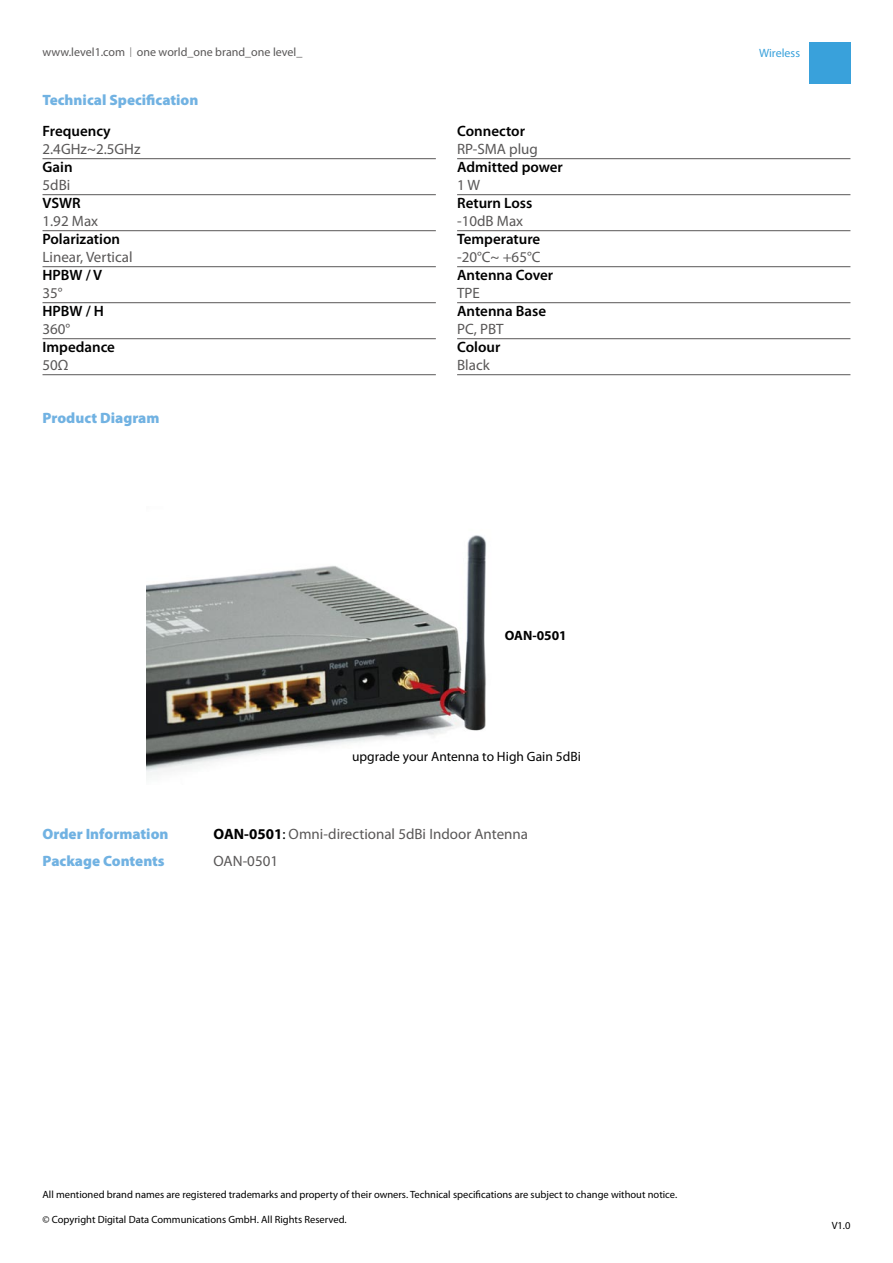
<style>
.page{position:relative;width:893px;height:1263px;background:#fff}
.page>*{position:absolute;margin:0;border:0;box-sizing:border-box;transform-origin:0 0}
.t1{font:15px "Myriad Pro";color:#595757}
.t2{font:600 15px "Myriad Pro";color:#000}
.t3{font:900 15px "Myriad Pro";color:#71b2e2}
.t4{font:13.5px "Myriad Pro";color:#000}
.t5{font:700 13.5px "Myriad Pro";color:#000}
.t6{font:12px "Myriad Pro";color:#595757}
.t7{font:12px "Myriad Pro";color:#39a1db}
.t8{font:10.5px "Myriad Pro";color:#000}
.s1{font-size:14.4px}
.s2{font-weight:700;color:#000}
.s3{color:#000}
</style>
<div class="page">
<div style="left:809px;top:43px;width:41px;height:41px;background:#39a1db"></div>
<hr style="left:43px;top:158px;width:393px;height:1px;background:#595757">
<hr style="left:43px;top:194px;width:393px;height:1px;background:#595757">
<hr style="left:43px;top:230px;width:393px;height:1px;background:#595757">
<hr style="left:43px;top:266px;width:393px;height:1px;background:#595757">
<hr style="left:43px;top:302px;width:393px;height:1px;background:#595757">
<hr style="left:43px;top:338px;width:393px;height:1px;background:#595757">
<hr style="left:43px;top:374px;width:393px;height:1px;background:#595757">
<hr style="left:457px;top:158px;width:393px;height:1px;background:#595757">
<hr style="left:457px;top:194px;width:393px;height:1px;background:#595757">
<hr style="left:457px;top:230px;width:393px;height:1px;background:#595757">
<hr style="left:457px;top:266px;width:393px;height:1px;background:#595757">
<hr style="left:457px;top:302px;width:393px;height:1px;background:#595757">
<hr style="left:457px;top:338px;width:393px;height:1px;background:#595757">
<hr style="left:457px;top:374px;width:393px;height:1px;background:#595757">
<img style="left:146px;top:535px;width:340px;height:241px">
<p class="t6" style="left:43px;top:45px;width:261px">www.level1.com <span class="s1">I</span> one world_one brand_one level_</p>
<p class="t7" style="left:759px;top:45px;width:42px">Wireless</p>
<h1 class="t3" style="left:43px;top:90px;width:157px">Technical Specification</h1>
<h1 class="t2" style="left:43px;top:122px;width:70px">Frequency</h1>
<h1 class="t1" style="left:43px;top:140px;width:100px">2.4GHz~2.5GHz</h1>
<h1 class="t2" style="left:43px;top:158px;width:32px">Gain</h1>
<h1 class="t1" style="left:43px;top:176px;width:29px">5dBi</h1>
<h1 class="t2" style="left:43px;top:194px;width:40px">VSWR</h1>
<h1 class="t1" style="left:43px;top:212px;width:57px">1.92 Max</h1>
<h1 class="t2" style="left:43px;top:230px;width:79px">Polarization</h1>
<h1 class="t1" style="left:43px;top:248px;width:92px">Linear, Vertical</h1>
<h1 class="t2" style="left:43px;top:266px;width:61px">HPBW / V</h1>
<h1 class="t1" style="left:43px;top:284px;width:22px">35°</h1>
<h1 class="t2" style="left:43px;top:302px;width:63px">HPBW / H</h1>
<h1 class="t1" style="left:43px;top:320px;width:29px">360°</h1>
<h1 class="t2" style="left:43px;top:338px;width:74px">Impedance</h1>
<h1 class="t1" style="left:43px;top:356px;width:27px">50Ω</h1>
<h1 class="t3" style="left:43px;top:407px;width:119px">Product Diagram</h1>
<h1 class="t2" style="left:457px;top:122px;width:69px">Connector</h1>
<h1 class="t1" style="left:457px;top:140px;width:82px">RP-SMA plug</h1>
<h1 class="t2" style="left:457px;top:158px;width:107px">Admitted power</h1>
<h1 class="t1" style="left:457px;top:176px;width:25px">1 W</h1>
<h1 class="t2" style="left:457px;top:194px;width:77px">Return Loss</h1>
<h1 class="t1" style="left:457px;top:212px;width:68px">-10dB Max</h1>
<h1 class="t2" style="left:457px;top:230px;width:85px">Temperature</h1>
<h1 class="t1" style="left:457px;top:248px;width:85px">-20°C~ +65°C</h1>
<h1 class="t2" style="left:457px;top:266px;width:98px">Antenna Cover</h1>
<h1 class="t1" style="left:457px;top:284px;width:24px">TPE</h1>
<h1 class="t2" style="left:457px;top:302px;width:91px">Antenna Base</h1>
<h1 class="t1" style="left:457px;top:320px;width:48px">PC, PBT</h1>
<h1 class="t2" style="left:457px;top:338px;width:45px">Colour</h1>
<h1 class="t1" style="left:457px;top:356px;width:34px">Black</h1>
<p class="t5" style="left:505px;top:626px;width:63px">OAN-0501</p>
<p class="t4" style="left:352px;top:748px;width:230px">upgrade your Antenna to High Gain 5dBi</p>
<h1 class="t3" style="left:43px;top:824px;width:127px">Order Information</h1>
<h1 class="t1" style="left:214px;top:825px;width:316px"><span class="s2">OAN-0501</span><span class="s3">:</span> Omni-directional 5dBi Indoor Antenna</h1>
<h1 class="t3" style="left:43px;top:851px;width:124px">Package Contents</h1>
<h1 class="t1" style="left:214px;top:851px;width:66px">OAN-0501</h1>
<p class="t8" style="left:43px;top:1188px;width:636px">All mentioned brand names are registered trademarks and property of their owners. Technical specifications are subject to change without notice.</p>
<p class="t8" style="left:43px;top:1213px;width:306px">© Copyright Digital Data Communications GmbH. All Rights Reserved.</p>
<p class="t8" style="left:832px;top:1219px;width:20px">V1.0</p>
</div>
